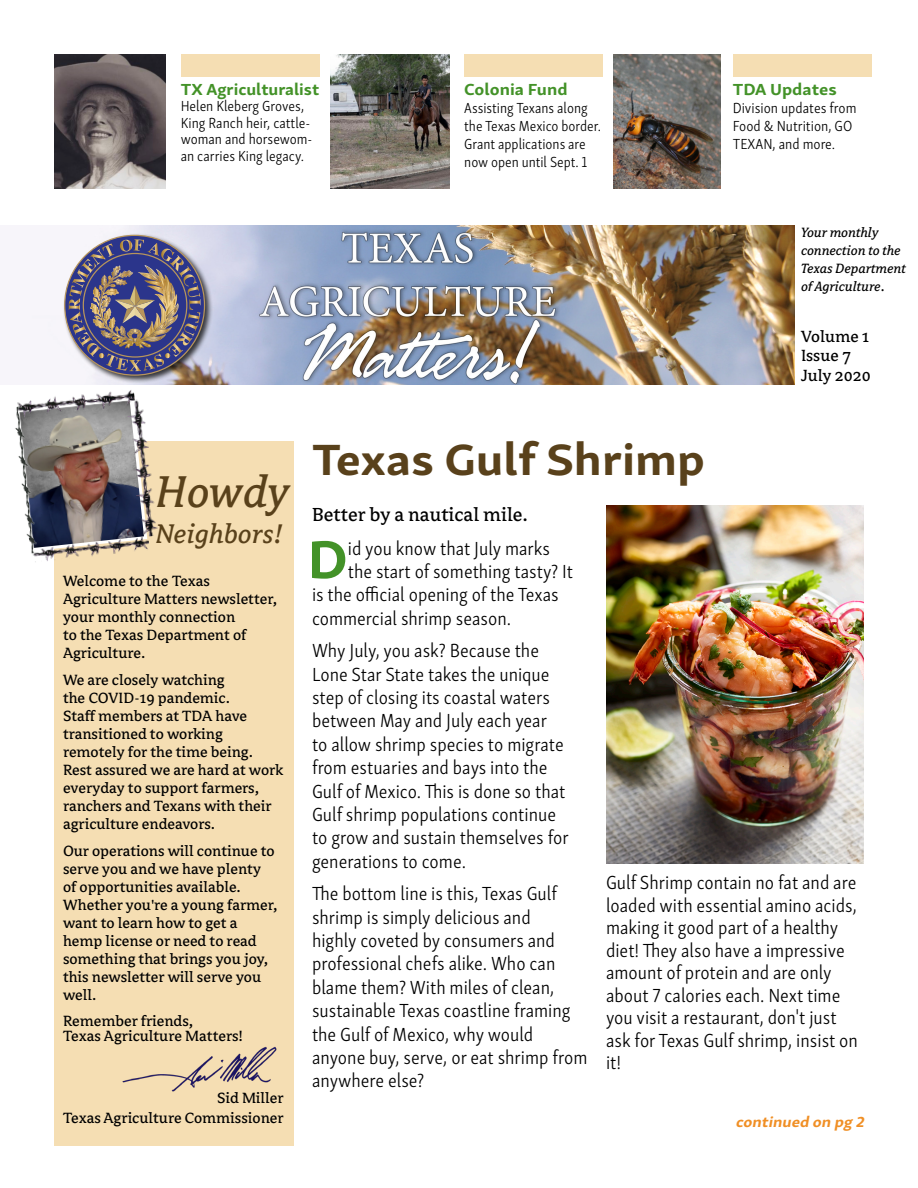
<style>
.page{position:relative;width:918px;height:1188px;background:#fff}
.page>*{position:absolute;margin:0;border:0;box-sizing:border-box;transform-origin:0 0}
.t1{font:700 54.45px "Skolar Sans Latn Ex";color:#439228}
.Howdy_Neighbors{font:italic 49.5px "Avance Pro";color:#59411b}
.t2{font:700 45px "Skolar Sans Latn Ex";color:#59411b}
.Howdy_Neighbors-2{font:italic 30px "Avance Pro";color:#59411b}
.t3{font:21px "Avance Pro";color:#000}
.t4{font:300 19.5px/23.4px "Skolar Sans Latn Cn";color:#000}
.t5{font:18px "Avance Pro";color:#000}
.t6{font:16.5px/18px "Avance Pro";color:#000}
.t7{font:700 16.5px "Skolar Sans Latn Ex";color:#439228}
.t8{font:300 15px/18px "Skolar Sans Latn Cn";color:#000}
.t9{font:italic 15px/18px "Avance Pro";color:#000}
.t10{font:italic 700 15px "Skolar Sans Latn Ex";color:#f08f25}
</style>
<div class="page">
<div style="left:54px;top:441px;width:240px;height:705px;background:#f5deb3"></div>
<img style="left:54px;top:54px;width:111px;height:135px">
<div style="left:181px;top:54px;width:139px;height:22px;background:#f5deb3"></div>
<img style="left:330px;top:54px;width:120px;height:135px">
<img style="left:614px;top:54px;width:106px;height:135px">
<div style="left:464px;top:54px;width:139px;height:22px;background:#f5deb3"></div>
<div style="left:733px;top:54px;width:139px;height:22px;background:#f5deb3"></div>
<img style="left:606px;top:506px;width:258px;height:358px">
<svg style="left:40px;top:418px;width:86px;height:117px;background:#76696a"></svg>
<img style="left:122px;top:1046px;width:155px;height:45px">
<img style="left:32px;top:225px;width:763px;height:159px">
<div style="left:62px;top:233px;width:151px;height:151px;background:#000;opacity:.75"></div>
<img style="left:64px;top:235px;width:141px;height:141px">
<img style="left:17px;top:390px;width:118px;height:28px">
<img style="left:32px;top:535px;width:117px;height:27px">
<img style="left:126px;top:399px;width:32px;height:138px">
<img style="left:15px;top:406px;width:25px;height:148px">
<p class="t7" style="left:181px;top:75px;width:140px">TX Agriculturalist</p>
<p class="t8" style="left:181px;top:97px;width:133px;line-height:16.5px">Helen Kleberg Groves,<br>King Ranch heir, cattle&shy;woman and horsewom&shy;an carries King legacy.</p>
<p class="t7" style="left:464px;top:75px;width:105px">Colonia Fund</p>
<p class="t8" style="left:464px;top:97px;width:138px">Assisting Texans along the Texas Mexico border.<br>Grant applications are now open until Sept. 1</p>
<p class="t7" style="left:733px;top:75px;width:106px">TDA Updates</p>
<p class="t8" style="left:733px;top:97px;width:125px">Division updates from<br>Food &amp; Nutrition, GO<br>TEXAN, and more.</p>
<p class="t9" style="left:801px;top:224px;width:79px">Your monthly</p>
<p class="t9" style="left:801px;top:242px;width:106px">connection to the<br>Texas Department of Agriculture.</p>
<p class="t5" style="left:801px;top:326px;width:70px">Volume 1</p>
<p class="t5" style="left:801px;top:346px;width:52px">Issue 7</p>
<p class="t5" style="left:801px;top:365px;width:71px">July 2020</p>
<p class="Howdy_Neighbors" style="left:155px;top:465px;width:135px">Howdy</p>
<p class="Howdy_Neighbors-2" style="left:155px;top:518px;width:128px">Neighbors!</p>
<p class="t6" style="left:63px;top:572px;width:216px">Welcome to the Texas<br>Agriculture Matters newsletter, your monthly connection<br>to the Texas Department of<br>Agriculture.</p>
<p class="t6" style="left:63px;top:671px;width:222px">We are closely watching<br>the COVID-19 pandemic.<br>Staff members at TDA have transitioned to working remotely for the time being.<br>Rest assured we are hard at work everyday to support farmers, ranchers and Texans with their agriculture endeavors.</p>
<p class="t6" style="left:63px;top:842px;width:216px">Our operations will continue to serve you and we have plenty of opportunities available.<br>Whether you're a young farmer, want to learn how to get a hemp license or need to read something that brings you joy, this newsletter will serve you well.</p>
<p class="t6" style="left:63px;top:1012px;width:132px">Remember friends,</p>
<p class="t6" style="left:63px;top:1027px;width:181px">Texas Agriculture Matters!</p>
<p class="t6" style="left:217px;top:1089px;width:68px">Sid Miller</p>
<p class="t6" style="left:63px;top:1109px;width:222px">Texas Agriculture Commissioner</p>
<p class="t2" style="left:312px;top:422px;width:395px">Texas Gulf Shrimp</p>
<p class="t3" style="left:312px;top:503px;width:217px">Better by a nautical mile.</p>
<p class="t1" style="left:307px;top:514px;width:42px">D</p>
<p class="t4" style="left:348px;top:535px;width:204px">id you know that July marks</p>
<p class="t4" style="left:348px;top:558px;width:227px">the start of something tasty? It</p>
<p class="t4" style="left:312px;top:582px;width:248px">is the official opening of the Texas</p>
<p class="t4" style="left:312px;top:605px;width:201px">commercial shrimp season.</p>
<p class="t4" style="left:312px;top:638px;width:258px">Why July, you ask? Because the<br>Lone Star State takes the unique step of closing its coastal waters between May and July each year<br>to allow shrimp species to migrate from estuaries and bays into the<br>Gulf of Mexico. This is done so that<br>Gulf shrimp populations continue to grow and sustain themselves for generations to come.</p>
<p class="t4" style="left:312px;top:881px;width:277px">The bottom line is this, Texas Gulf shrimp is simply delicious and<br>highly coveted by consumers and professional chefs alike. Who can blame them? With miles of clean, sustainable Texas coastline framing the Gulf of Mexico, why would anyone buy, serve, or eat shrimp from anywhere else?</p>
<p class="t4" style="left:606px;top:870px;width:253px;line-height:22.5px">Gulf Shrimp contain no fat and are loaded with essential amino acids, making it good part of a healthy diet! They also have a impressive amount of protein and are only about 7 calories each. Next time you visit a restaurant, don't just ask for Texas Gulf shrimp, insist on it!</p>
<p class="t10" style="left:735px;top:1110px;width:134px">continued on pg 2</p>
</div>
